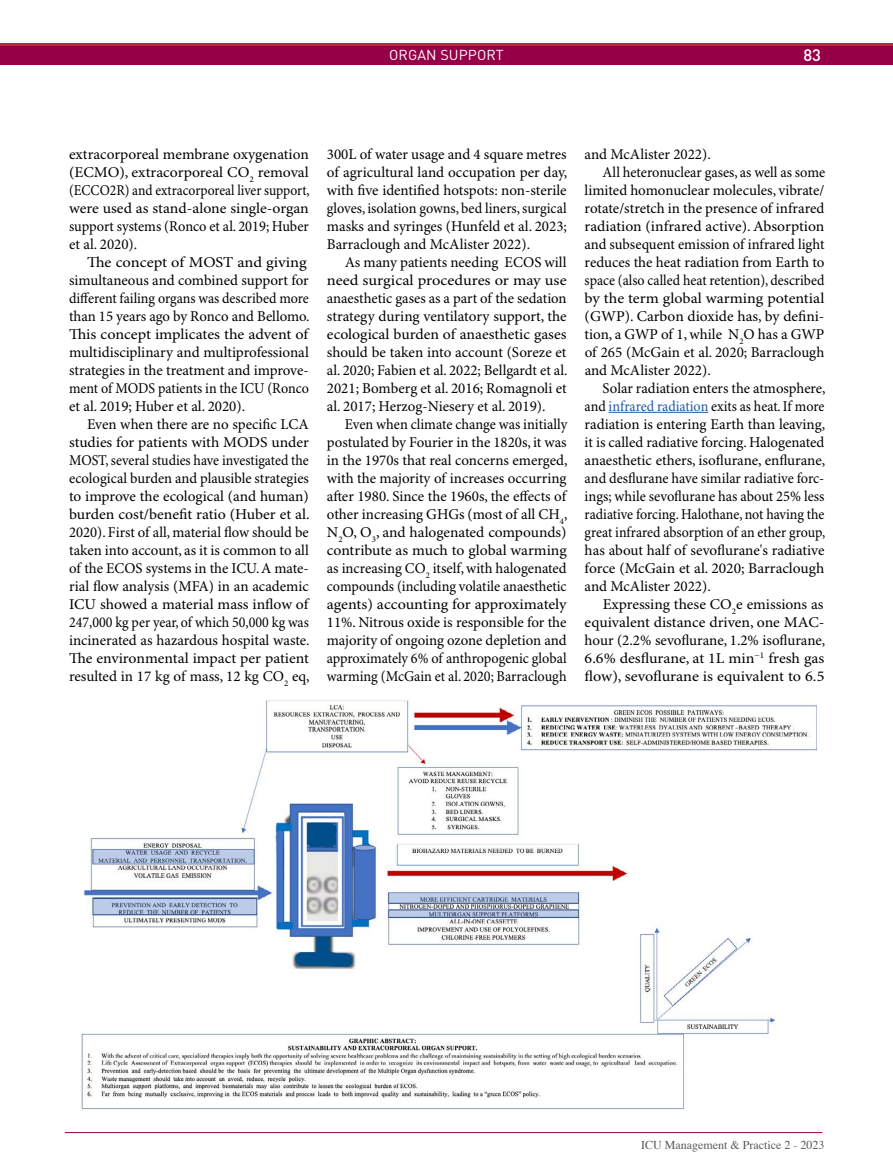
<style>
.page{position:relative;width:893px;height:1174px;background:#fff}
.page>*{position:absolute;margin:0;border:0;box-sizing:border-box;transform-origin:0 0}
.t1{font:500 16.5px "DIN Pro";color:#fff}
.t2{font:15px/18px "Minion Pro";color:#000;text-align:justify}
.t3{font:15px/18px "Minion Pro";color:#000;text-align:justify;scale:.96 1}
.t4{font:15px/18px "Minion Pro";color:#000;scale:1.1 1}
.t5{font:15px "Minion Pro";color:#000;scale:.93 1}
.t6{font:15px "Minion Pro";color:#000;scale:1.04 1}
.t7{font:15px "Minion Pro";color:#000;scale:1.07 1}
.t8{font:15px "Minion Pro";color:#000;scale:.94 1}
.t9{font:15px "Minion Pro";color:#000;scale:1.08 1}
.t10{font:15px "Minion Pro";color:#000;scale:1.05 1}
.t11{font:14.25px "DIN Pro";letter-spacing:.01em;color:#fff}
.t12{font:12px "Times";color:#58595b}
.s1{color:#2255a6}
</style>
<div class="page">
<div style="left:0;top:46px;width:893px;height:19px;background:#950048"></div>
<hr style="left:0;top:44px;width:893px;height:2px;background:#b62d27">
<hr style="left:65px;top:1132px;width:757px;height:1px;background:#950048">
<hr style="left:609px;top:412px;width:99px;height:1px;background:#2255a6">
<img style="left:81px;top:700px;width:735px;height:410px">
<p class="t11" style="left:389px;top:45px;width:116px">ORGAN SUPPORT</p>
<p class="t1" style="left:803px;top:44px;width:19px">83</p>
<p class="t2" style="left:69px;top:145px;width:242px">extracorporeal membrane oxygenation (ECMO), extracorporeal CO<sub>2</sub> removal (ECCO2R) and extracorporeal liver support, were used as stand-alone single-organ support systems (Ronco et al. 2019; Huber et al. 2020).</p>
<p class="t4" style="left:69px;top:253px;width:220px;text-indent:18px">The concept of MOST and giving simultaneous and combined support for different failing organs was described more than 15 years ago by Ronco and Bellomo.<br>This concept implicates the advent of multidisciplinary and multiprofessional strategies in the treatment and improve&shy;ment of MODS patients in the ICU (Ronco et al. 2019; Huber et al. 2020).</p>
<p class="t2" style="left:69px;top:415px;width:242px;text-indent:18px">Even when there are no specific LCA studies for patients with MODS under MOST, several studies have investigated the ecological burden and plausible strategies to improve the ecological (and human) burden cost/benefit ratio (Huber et al.<br>2020). First of all, material flow should be taken into account, as it is common to all of the ECOS systems in the ICU. A mate&shy;rial flow analysis (MFA) in an academic ICU showed a material mass inflow of 247,000 kg per year, of which 50,000 kg was incinerated as hazardous hospital waste.<br>The environmental impact per patient resulted in 17 kg of mass, 12 kg CO<sub>2</sub> eq,</p>
<p class="t2" style="left:327px;top:145px;width:242px">300L of water usage and 4 square metres of agricultural land occupation per day, with five identified hotspots: non-sterile gloves, isolation gowns, bed liners, surgical masks and syringes (Hunfeld et al. 2023; Barraclough and McAlister 2022).</p>
<p class="t2" style="left:327px;top:253px;width:242px;text-indent:18px">As many patients needing ECOS will need surgical procedures or may use anaesthetic gases as a part of the sedation strategy during ventilatory support, the ecological burden of anaesthetic gases should be taken into account (Soreze et al. 2020; Fabien et al. 2022; Bellgardt et al.<br>2021; Bomberg et al. 2016; Romagnoli et al. 2017; Herzog-Niesery et al. 2019).</p>
<p class="t3" style="left:327px;top:415px;width:252px;text-indent:18px">Even when climate change was initially postulated by Fourier in the 1820s, it was in the 1970s that real concerns emerged, with the majority of increases occurring after 1980. Since the 1960s, the effects of other increasing GHGs (most of all CH<sub>4</sub>, N<sub>2</sub>O, O<sub>3</sub>, and halogenated compounds) contribute as much to global warming as increasing CO<sub>2</sub> itself, with halogenated compounds (including volatile anaesthetic agents) accounting for approximately 11%. Nitrous oxide is responsible for the majority of ongoing ozone depletion and approximately 6% of anthropogenic global warming (McGain et al. 2020; Barraclough</p>
<p class="t2" style="left:585px;top:145px;width:128px">and McAlister 2022).</p>
<p class="t3" style="left:603px;top:163px;width:233px">All heteronuclear gases, as well as some</p>
<p class="t2" style="left:585px;top:181px;width:241px">limited homonuclear molecules, vibrate/</p>
<p class="t2" style="left:585px;top:199px;width:241px">rotate/stretch in the presence of infrared</p>
<p class="t6" style="left:585px;top:217px;width:232px">radiation (infrared active). Absorption</p>
<p class="t2" style="left:585px;top:235px;width:241px">and subsequent emission of infrared light</p>
<p class="t2" style="left:585px;top:253px;width:241px">reduces the heat radiation from Earth to</p>
<p class="t5" style="left:585px;top:271px;width:259px">space (also called heat retention), described</p>
<p class="t7" style="left:585px;top:289px;width:226px">by the term global warming potential</p>
<p class="t2" style="left:585px;top:307px;width:241px">(GWP). Carbon dioxide has, by defini-</p>
<p class="t2" style="left:585px;top:325px;width:241px">tion, a GWP of 1, while N<sub>2</sub>O has a GWP</p>
<p class="t2" style="left:585px;top:343px;width:241px">of 265 (McGain et al. 2020; Barraclough</p>
<p class="t2" style="left:585px;top:361px;width:128px">and McAlister 2022).</p>
<p class="t2" style="left:603px;top:379px;width:224px">Solar radiation enters the atmosphere,</p>
<p class="t8" style="left:585px;top:397px;width:257px">and <span class="s1">infrared radiation</span> exits as heat. If more</p>
<p class="t2" style="left:585px;top:415px;width:242px">radiation is entering Earth than leaving,</p>
<p class="t2" style="left:585px;top:433px;width:241px">it is called radiative forcing. Halogenated</p>
<p class="t2" style="left:585px;top:451px;width:242px">anaesthetic ethers, isoflurane, enflurane,</p>
<p class="t3" style="left:585px;top:469px;width:251px">and desflurane have similar radiative forc-</p>
<p class="t2" style="left:585px;top:487px;width:241px">ings; while sevoflurane has about 25% less</p>
<p class="t5" style="left:585px;top:505px;width:259px">radiative forcing. Halothane, not having the</p>
<p class="t5" style="left:585px;top:523px;width:260px">great infrared absorption of an ether group,</p>
<p class="t2" style="left:585px;top:541px;width:241px">has about half of sevoflurane's radiative</p>
<p class="t2" style="left:585px;top:559px;width:241px">force (McGain et al. 2020; Barraclough</p>
<p class="t2" style="left:585px;top:577px;width:128px">and McAlister 2022).</p>
<p class="t6" style="left:603px;top:595px;width:214px">Expressing these CO<sub>2</sub>e emissions as</p>
<p class="t10" style="left:585px;top:613px;width:230px">equivalent distance driven, one MAC-</p>
<p class="t2" style="left:585px;top:631px;width:242px">hour (2.2% sevoflurane, 1.2% isoflurane,</p>
<p class="t7" style="left:585px;top:649px;width:226px">6.6% desflurane, at 1L min<sup>−1</sup> fresh gas</p>
<p class="t9" style="left:585px;top:667px;width:224px">flow), sevoflurane is equivalent to 6.5</p>
<p class="t12" style="left:641px;top:1134px;width:185px">ICU Management &amp; Practice 2 - 2023</p>
</div>
